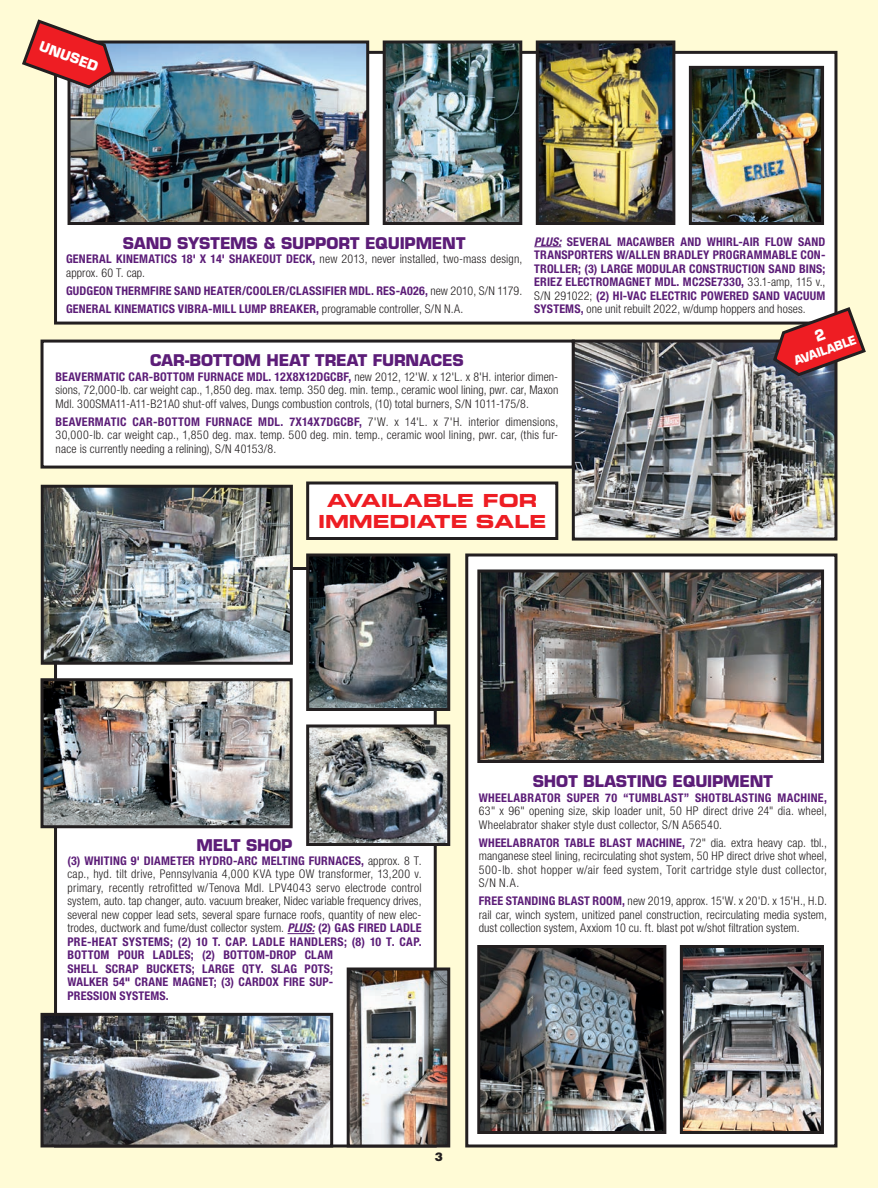
<style>
.page{position:relative;width:878px;height:1188px;background:#fffbd6}
.page>*{position:absolute;margin:0;border:0;box-sizing:border-box;transform-origin:0 0}
.t1{font:18px/21px "Eurostile Bold Extended Two";letter-spacing:-.005em;color:#ee1d23;text-align:center}
.INV-HEAD{font:700 15.75px "Eurostile";letter-spacing:-.01em;color:#5c1d78}
.FLAG-TYPE{font:700 13.5px "Eurostile";color:#fff}
.INV-BODY{font:300 condensed 12px/13.5px "Helvetica Neue LT Std";letter-spacing:.015em;color:#231f20;text-align:justify}
.INV-BODY-2{font:700 condensed 12px/13.5px "Helvetica Neue LT Std";letter-spacing:.015em;color:#5c1d78;text-align:justify}
.FLAG-TYPE-2{font:700 12px "Eurostile";color:#fff;scale:.95 1}
.t2{font:900 12px "Helvetica";color:#231f20}
.s1{font-style:italic}
.s2{font-weight:300;color:#231f20}
.s3{font-weight:700;color:#5c1d78}
.s4{font-weight:700;font-style:italic;color:#5c1d78}
</style>
<div class="page">
<div style="left:56px;top:52px;width:780px;height:271px;background:#fff"></div>
<div style="left:54px;top:51px;width:783px;height:274px;border:3px solid #231f20"></div>
<img style="left:72px;top:44px;width:293px;height:177px">
<div style="left:68px;top:40px;width:301px;height:185px;border:3px solid #231f20"></div>
<div style="left:56px;top:568px;width:379px;height:578px;background:#fff"></div>
<div style="left:466px;top:555px;width:370px;height:591px;background:#fff"></div>
<div style="left:465px;top:554px;width:372px;height:594px;border:3px solid #231f20"></div>
<img style="left:44px;top:1017px;width:285px;height:127px">
<div style="left:40px;top:1013px;width:293px;height:135px;border:3px solid #231f20"></div>
<img style="left:481px;top:949px;width:181px;height:181px">
<div style="left:477px;top:945px;width:189px;height:189px;border:3px solid #231f20"></div>
<img style="left:45px;top:489px;width:244px;height:172px">
<div style="left:41px;top:485px;width:252px;height:180px;border:3px solid #231f20"></div>
<img style="left:44px;top:682px;width:244px;height:142px">
<div style="left:40px;top:678px;width:252px;height:150px;border:3px solid #231f20"></div>
<img style="left:310px;top:728px;width:136px;height:114px">
<div style="left:306px;top:724px;width:144px;height:122px;border:3px solid #231f20"></div>
<img style="left:310px;top:558px;width:136px;height:149px">
<div style="left:306px;top:554px;width:144px;height:157px;border:3px solid #231f20"></div>
<img style="left:684px;top:949px;width:136px;height:181px">
<div style="left:680px;top:945px;width:144px;height:189px;border:3px solid #231f20"></div>
<img style="left:481px;top:573px;width:339px;height:186px">
<div style="left:477px;top:569px;width:347px;height:194px;border:3px solid #231f20"></div>
<svg style="left:287px;top:933px;width:27px;height:1px"></svg>
<div style="left:42px;top:341px;width:531px;height:126px;background:#fff"></div>
<div style="left:40px;top:340px;width:534px;height:129px;border:3px solid #231f20"></div>
<img style="left:386px;top:44px;width:132px;height:177px">
<div style="left:382px;top:40px;width:140px;height:185px;border:3px solid #231f20"></div>
<img style="left:692px;top:70px;width:128px;height:151px">
<div style="left:688px;top:66px;width:136px;height:159px;border:3px solid #231f20"></div>
<img style="left:350px;top:972px;width:96px;height:172px">
<div style="left:346px;top:968px;width:104px;height:180px;border:3px solid #231f20"></div>
<svg style="left:22px;top:19px;width:94px;height:72px"></svg>
<img style="left:576px;top:344px;width:257px;height:193px">
<div style="left:572px;top:340px;width:265px;height:201px;border:3px solid #231f20"></div>
<img style="left:540px;top:44px;width:131px;height:177px">
<div style="left:536px;top:40px;width:139px;height:185px;border:3px solid #231f20"></div>
<svg style="left:534px;top:246px;width:27px;height:1px"></svg>
<div style="left:308px;top:483px;width:248px;height:55px;background:#fff"></div>
<div style="left:306px;top:482px;width:252px;height:58px;border:3px solid #231f20"></div>
<svg style="left:771px;top:305px;width:95px;height:73px"></svg>
<p class="FLAG-TYPE" style="left:43px;top:38px;width:63px;rotate:20deg">UNUSED</p>
<p class="INV-BODY-2" style="left:534px;top:234px;width:293px"><span class="s1">PLUS:</span> SEVERAL MACAWBER AND WHIRL-AIR FLOW SAND TRANSPORTERS W/ALLEN BRADLEY PROGRAMMABLE CON-TROLLER; (3) LARGE MODULAR CONSTRUCTION SAND BINS; ERIEZ ELECTROMAGNET MDL. MC2SE7330, <span class="s2">33.1-amp, 115 v., S/N 291022;</span> (2) HI-VAC ELECTRIC POWERED SAND VACUUM SYSTEMS, <span class="s2">one unit rebuilt 2022, w/dump hoppers and hoses.</span></p>
<p class="FLAG-TYPE-2" style="left:792px;top:354px;width:70px;rotate:-20deg">AVAILABLE</p>
<p class="INV-HEAD" style="left:123px;top:233px;width:344px">SAND SYSTEMS &amp; SUPPORT EQUIPMENT</p>
<p class="INV-BODY" style="left:66px;top:252px;width:457px"><span class="s3">GENERAL KINEMATICS 18' X 14' SHAKEOUT DECK,</span> new 2013, never installed, two-mass design, approx. 60 T. cap.</p>
<p class="INV-BODY-2" style="left:66px;top:283px;width:457px">GUDGEON THERMFIRE SAND HEATER/COOLER/CLASSIFIER MDL. RES-A026, <span class="s2">new 2010, S/N 1179.</span></p>
<p class="INV-BODY-2" style="left:66px;top:301px;width:399px">GENERAL KINEMATICS VIBRA-MILL LUMP BREAKER, <span class="s2">programable controller, S/N N.A.</span></p>
<p class="INV-HEAD" style="left:150px;top:351px;width:315px">CAR-BOTTOM HEAT TREAT FURNACES</p>
<p class="INV-BODY" style="left:56px;top:370px;width:504px"><span class="s3">BEAVERMATIC CAR-BOTTOM FURNACE MDL. 12X8X12DGCBF,</span> new 2012, 12'W. x 12'L. x 8'H. interior dimen&shy;sions, 72,000-lb. car weight cap., 1,850 deg. max. temp. 350 deg. min. temp., ceramic wool lining, pwr. car, Maxon Mdl. 300SMA11-A11-B21A0 shut-off valves, Dungs combustion controls, (10) total burners, S/N 1011-175/8.</p>
<p class="INV-BODY" style="left:56px;top:415px;width:504px"><span class="s3">BEAVERMATIC CAR-BOTTOM FURNACE MDL. 7X14X7DGCBF,</span> 7'W. x 14'L. x 7'H. interior dimensions, 30,000-lb. car weight cap., 1,850 deg. max. temp. 500 deg. min. temp., ceramic wool lining, pwr. car, (this fur&shy;nace is currently needing a relining), S/N 40153/8.</p>
<p class="t1" style="left:318px;top:489px;width:230px">AVAILABLE FOR<br>IMMEDIATE SALE</p>
<p class="INV-HEAD" style="left:196px;top:835px;width:97px">MELT SHOP</p>
<p class="INV-BODY" style="left:67px;top:854px;width:356px;text-align:left"><span class="s3">(3) WHITING 9' DIAMETER HYDRO-ARC MELTING FURNACES,</span> approx. 8 T. cap., hyd. tilt drive, Pennsylvania 4,000 KVA type OW transformer, 13,200 v. primary, recently retrofitted w/Tenova Mdl. LPV4043 servo electrode control system, auto. tap changer, auto. vacuum breaker, Nidec variable frequency drives, several new copper lead sets, several spare furnace roofs, quantity of new elec&shy;trodes, ductwork and fume/dust collector system. <span class="s4">PLUS:</span> <span class="s3">(2) GAS FIRED LADLE PRE-HEAT SYSTEMS; (2) 10 T. CAP. LADLE HANDLERS; (8) 10 T. CAP.<br>BOTTOM POUR LADLES; (2) BOTTOM-DROP CLAM<br>SHELL SCRAP BUCKETS; LARGE QTY. SLAG POTS;<br>WALKER 54" CRANE MAGNET; (3) CARDOX FIRE SUP-<br>PRESSION SYSTEMS.</span></p>
<p class="INV-HEAD" style="left:533px;top:772px;width:241px">SHOT BLASTING EQUIPMENT</p>
<p class="INV-BODY" style="left:478px;top:790px;width:350px"><span class="s3">WHEELABRATOR SUPER 70 “TUMBLAST” SHOTBLASTING MACHINE, </span>63" x 96" opening size, skip loader unit, 50 HP direct drive 24" dia. wheel, Wheelabrator shaker style dust collector, S/N A56540.</p>
<p class="INV-BODY" style="left:478px;top:835px;width:350px"><span class="s3">WHEELABRATOR TABLE BLAST MACHINE,</span> 72" dia. extra heavy cap. tbl., manganese steel lining, recirculating shot system, 50 HP direct drive shot wheel, 500-lb. shot hopper w/air feed system, Torit cartridge style dust collector, S/N N.A.</p>
<p class="INV-BODY" style="left:478px;top:894px;width:349px"><span class="s3">FREE STANDING BLAST ROOM,</span> new 2019, approx. 15'W. x 20'D. x 15'H., H.D. rail car, winch system, unitized panel construction, recirculating media system, dust collection system, Axxiom 10 cu. ft. blast pot w/shot filtration system.</p>
<p class="t2" style="left:435px;top:1148px;width:10px">3</p>
</div>
